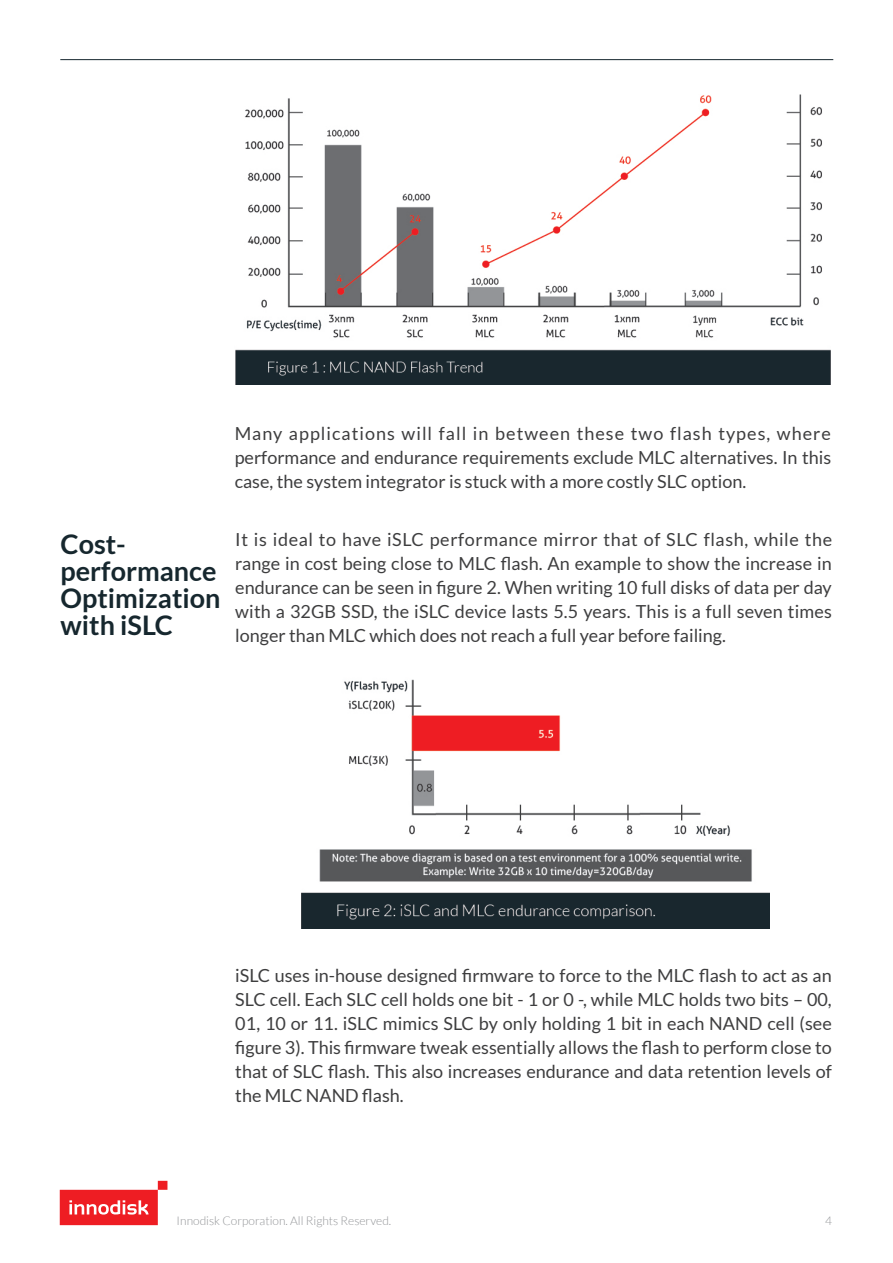
<style>
.page{position:relative;width:893px;height:1263px;background:#fff}
.page>*{position:absolute;margin:0;border:0;box-sizing:border-box;transform-origin:0 0}
.t1{font:700 27px/27px "Lato";color:#16272e}
.t2{font:18px/24px "Lato";color:#3e3e3f;text-align:justify}
.t3{font:300 12px "Lato";color:#939598}
</style>
<div class="page">
<svg style="left:60px;top:1181px;width:107px;height:44px"></svg>
<hr style="left:60px;top:59px;width:773px;height:1px;background:#16272e">
<img style="left:302px;top:679px;width:467px;height:249px">
<img style="left:235px;top:95px;width:595px;height:290px">
<p class="t2" style="left:235px;top:422px;width:598px">Many applications will fall in between these two flash types, where performance and endurance requirements exclude MLC alternatives. In this case, the system integrator is stuck with a more costly SLC option.</p>
<p class="t1" style="left:61px;top:530px;width:161px">Cost&shy;performance<br>Optimization with iSLC</p>
<p class="t2" style="left:235px;top:527px;width:598px">It is ideal to have iSLC performance mirror that of SLC flash, while the range in cost being close to MLC flash. An example to show the increase in endurance can be seen in figure 2. When writing 10 full disks of data per day with a 32GB SSD, the iSLC device lasts 5.5 years. This is a full seven times longer than MLC which does not reach a full year before failing.</p>
<p class="t2" style="left:235px;top:963px;width:598px">iSLC uses in-house designed firmware to force to the MLC flash to act as an SLC cell. Each SLC cell holds one bit - 1 or 0 -, while MLC holds two bits – 00, 01, 10 or 11. iSLC mimics SLC by only holding 1 bit in each NAND cell (see figure 3). This firmware tweak essentially allows the flash to perform close to that of SLC flash. This also increases endurance and data retention levels of the MLC NAND flash.</p>
<p class="t3" style="left:177px;top:1214px;width:216px">Innodisk Corporation. All Rights Reserved.</p>
<p class="t3" style="left:825px;top:1215px;width:8px">4</p>
</div>
